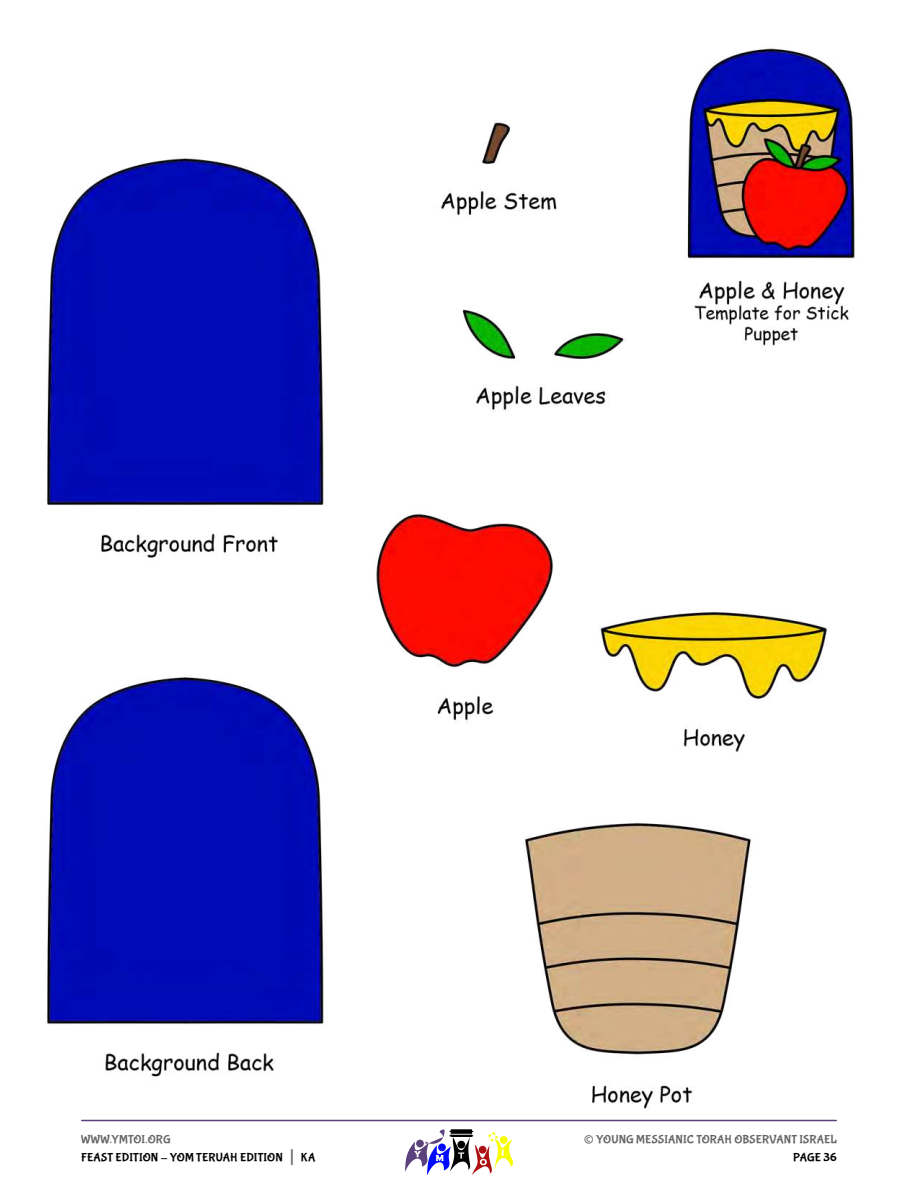
<style>
.page{position:relative;width:918px;height:1188px;background:#fff}
.page>*{position:absolute;margin:0;border:0;box-sizing:border-box;transform-origin:0 0}
.t1{font:27px "Bubblegum Sans";color:#666}
.t2{font:12px/18px "Bubblegum Sans";letter-spacing:.01em;color:#000}
.t3{font:12px "Bubblegum Sans";letter-spacing:.01em;color:#666}
.s1{color:#666}
.s2{font-size:21px;color:#666}
</style>
<div class="page">
<svg style="left:405px;top:1161px;width:108px;height:14px"></svg>
<img style="left:46px;top:48px;width:809px;height:1113px">
<p class="t2" style="left:81px;top:1130px;width:236px"><span class="s1">WWW.YMTOI.ORG<br></span>FEAST EDITION - YOM TERUAH EDITION <span class="s2">|</span> KA</p>
<h1 class="t1" style="left:584px;top:1122px;width:12px">©</h1>
<p class="t3" style="left:596px;top:1132px;width:242px">YOUNG MESSIANIC TORAH OBSERVANT ISRAEL</p>
<p class="t2" style="left:793px;top:1148px;width:45px">PAGE 36</p>
</div>
